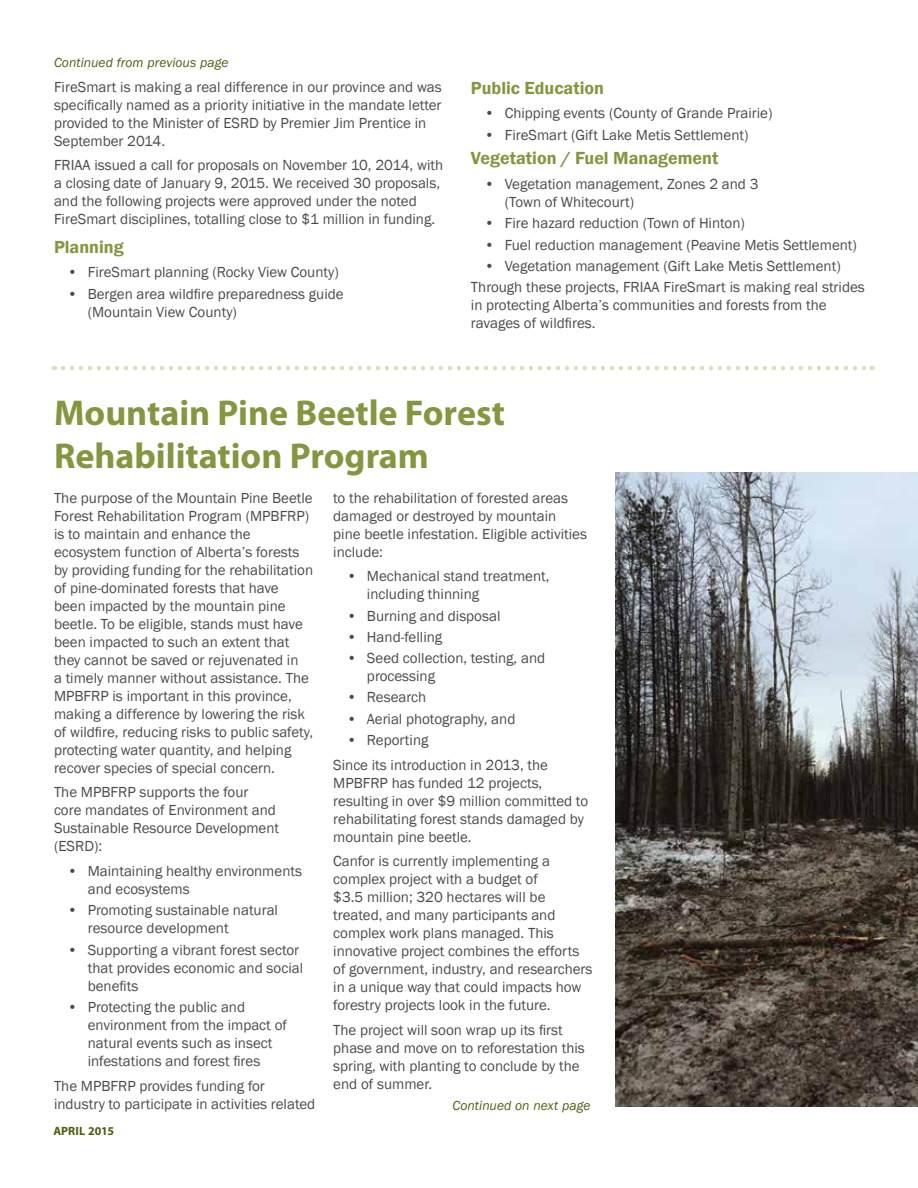
<style>
.page{position:relative;width:918px;height:1188px;background:#fff}
.page>*{position:absolute;margin:0;border:0;box-sizing:border-box;transform-origin:0 0}
.t1{font:700 36px/43.2px "Myriad Pro";color:#859640}
.t2{font:600 18px "Franklin Gothic";color:#859640}
.t3{font:15px/18px "Franklin Gothic";color:#4a4b4b}
.t4{font:italic 13.5px "Franklin Gothic";letter-spacing:.005em;color:#4e5f11}
.t5{font:700 12px "Myriad Pro";letter-spacing:.005em;color:#4e5f11}
</style>
<div class="page">
<svg style="left:63px;top:366px;width:809px;height:4px"></svg>
<img style="left:616px;top:473px;width:302px;height:634px">
<p class="t4" style="left:54px;top:56px;width:176px">Continued from previous page</p>
<p class="t3" style="left:54px;top:78px;width:389px">FireSmart is making a real difference in our province and was specifically named as a priority initiative in the mandate letter provided to the Minister of ESRD by Premier Jim Prentice in September 2014.</p>
<p class="t3" style="left:54px;top:157px;width:391px">FRIAA issued a call for proposals on November 10, 2014, with a closing date of January 9, 2015. We received 30 proposals, and the following projects were approved under the noted FireSmart disciplines, totalling close to $1 million in funding.</p>
<p class="t2" style="left:54px;top:239px;width:71px">Planning</p>
<p class="t3" style="left:68px;top:264px;width:273px">• FireSmart planning (Rocky View County)</p>
<p class="t3" style="left:88px;top:285px;width:257px;text-indent:-20px">• Bergen area wildfire preparedness guide (Mountain View County)</p>
<p class="t2" style="left:471px;top:80px;width:135px">Public Education</p>
<p class="t3" style="left:484px;top:105px;width:289px">• Chipping events (County of Grande Prairie)</p>
<p class="t3" style="left:484px;top:126px;width:265px">• FireSmart (Gift Lake Metis Settlement)</p>
<p class="t2" style="left:471px;top:151px;width:249px">Vegetation / Fuel Management</p>
<p class="t3" style="left:505px;top:176px;width:255px;text-indent:-20px">• Vegetation management, Zones 2 and 3 (Town of Whitecourt)</p>
<p class="t3" style="left:484px;top:215px;width:262px">• Fire hazard reduction (Town of Hinton)</p>
<p class="t3" style="left:484px;top:236px;width:374px">• Fuel reduction management (Peavine Metis Settlement)</p>
<p class="t3" style="left:471px;top:256px;width:395px;line-height:21.3px;text-indent:14px">• Vegetation management (Gift Lake Metis Settlement)<br>Through these projects, FRIAA FireSmart is making real strides</p>
<p class="t3" style="left:471px;top:297px;width:357px">in protecting Alberta’s communities and forests from the ravages of wildfires.</p>
<h1 class="t1" style="left:54px;top:395px;width:452px">Mountain Pine Beetle Forest<br>Rehabilitation Program</h1>
<p class="t3" style="left:54px;top:489px;width:261px">The purpose of the Mountain Pine Beetle Forest Rehabilitation Program (MPBFRP) is to maintain and enhance the ecosystem function of Alberta’s forests by providing funding for the rehabilitation of pine-dominated forests that have been impacted by the mountain pine beetle. To be eligible, stands must have been impacted to such an extent that they cannot be saved or rejuvenated in<br>a timely manner without assistance. The MPBFRP is important in this province, making a difference by lowering the risk of wildfire, reducing risks to public safety, protecting water quantity, and helping recover species of special concern.</p>
<p class="t3" style="left:54px;top:784px;width:227px">The MPBFRP supports the four core mandates of Environment and<br>Sustainable Resource Development (ESRD):</p>
<p class="t3" style="left:88px;top:863px;width:216px;text-indent:-20px">• Maintaining healthy environments and ecosystems</p>
<p class="t3" style="left:88px;top:902px;width:192px;text-indent:-20px">• Promoting sustainable natural resource development</p>
<p class="t3" style="left:88px;top:941px;width:217px;text-indent:-20px">• Supporting a vibrant forest sector that provides economic and social benefits</p>
<p class="t3" style="left:88px;top:999px;width:201px;text-indent:-20px">• Protecting the public and environment from the impact of natural events such as insect infestations and forest fires</p>
<p class="t3" style="left:54px;top:1077px;width:263px">The MPBFRP provides funding for industry to participate in activities related</p>
<p class="t5" style="left:53px;top:1124px;width:62px">APRIL 2015</p>
<p class="t3" style="left:333px;top:489px;width:255px">to the rehabilitation of forested areas damaged or destroyed by mountain pine beetle infestation. Eligible activities include:</p>
<p class="t3" style="left:367px;top:568px;width:184px;text-indent:-20px">• Mechanical stand treatment, including thinning</p>
<p class="t3" style="left:347px;top:607px;width:155px">• Burning and disposal</p>
<p class="t3" style="left:347px;top:629px;width:97px">• Hand-felling</p>
<p class="t3" style="left:367px;top:650px;width:180px;text-indent:-20px">• Seed collection, testing, and processing</p>
<p class="t3" style="left:347px;top:689px;width:81px">• Research</p>
<p class="t3" style="left:347px;top:710px;width:170px">• Aerial photography, and</p>
<p class="t3" style="left:333px;top:728px;width:216px;line-height:24.8px;text-indent:14px">• Reporting<br>Since its introduction in 2013, the</p>
<p class="t3" style="left:333px;top:774px;width:256px">MPBFRP has funded 12 projects, resulting in over $9 million committed to rehabilitating forest stands damaged by mountain pine beetle.</p>
<p class="t3" style="left:333px;top:853px;width:261px">Canfor is currently implementing a complex project with a budget of<br>$3.5 million; 320 hectares will be treated, and many participants and complex work plans managed. This innovative project combines the efforts of government, industry, and researchers in a unique way that could impacts how forestry projects look in the future.</p>
<p class="t3" style="left:333px;top:1021px;width:253px">The project will soon wrap up its first phase and move on to reforestation this spring, with planting to conclude by the end of summer.</p>
<p class="t4" style="left:452px;top:1100px;width:140px">Continued on next page</p>
</div>
